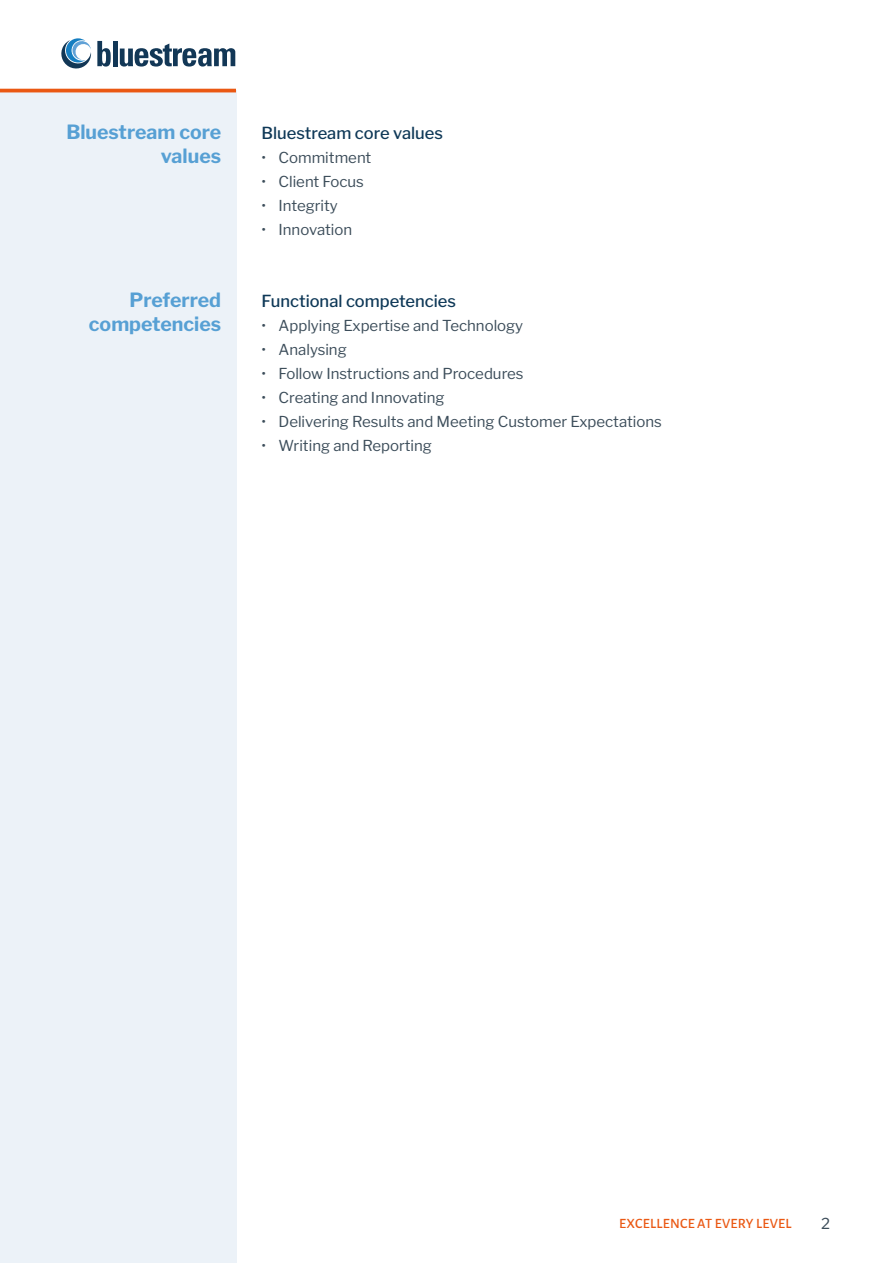
<style>
.page{position:relative;width:893px;height:1263px;background:#fff}
.page>*{position:absolute;margin:0;border:0;box-sizing:border-box;transform-origin:0 0}
.t1{font:700 19.5px/24px "Libre Franklin";color:#57a0d4;text-align:right}
.t2{font:500 16.5px "Libre Franklin";color:#0e3857}
.t3{font:15px "Libre Franklin";color:#3c4d5a}
.t4{font:500 14.25px "Alegreya Sans";letter-spacing:.02em;color:#ea5813}
</style>
<div class="page">
<div style="left:0;top:91px;width:236px;height:1172px;background:#ecf2f8"></div>
<hr style="left:0;top:89px;width:236px;height:3px;background:#ea5813">
<svg style="left:97px;top:41px;width:14px;height:26px"></svg>
<hr style="left:113px;top:41px;width:4px;height:25px;background:#123756">
<svg style="left:120px;top:44px;width:115px;height:23px"></svg>
<svg style="left:61px;top:38px;width:30px;height:31px"></svg>
<h1 class="t1" style="left:66px;top:118px;width:156px">Bluestream core values</h1>
<h1 class="t1" style="left:89px;top:286px;width:134px">Preferred competencies</h1>
<p class="t2" style="left:261px;top:120px;width:183px">Bluestream core values</p>
<p class="t3" style="left:261px;top:145px;width:111px">• Commitment</p>
<p class="t3" style="left:261px;top:169px;width:104px">• Client Focus</p>
<p class="t3" style="left:261px;top:193px;width:78px">• Integrity</p>
<p class="t3" style="left:261px;top:217px;width:92px">• Innovation</p>
<p class="t2" style="left:261px;top:288px;width:196px">Functional competencies</p>
<p class="t3" style="left:261px;top:313px;width:263px">• Applying Expertise and Technology</p>
<p class="t3" style="left:261px;top:337px;width:87px">• Analysing</p>
<p class="t3" style="left:261px;top:361px;width:264px">• Follow Instructions and Procedures</p>
<p class="t3" style="left:261px;top:385px;width:185px">• Creating and Innovating</p>
<p class="t3" style="left:261px;top:409px;width:402px">• Delivering Results and Meeting Customer Expectations</p>
<p class="t3" style="left:261px;top:433px;width:172px">• Writing and Reporting</p>
<p class="t4" style="left:619px;top:1213px;width:174px">EXCELLENCE AT EVERY LEVEL</p>
<p class="t3" style="left:821px;top:1211px;width:10px">2</p>
</div>
